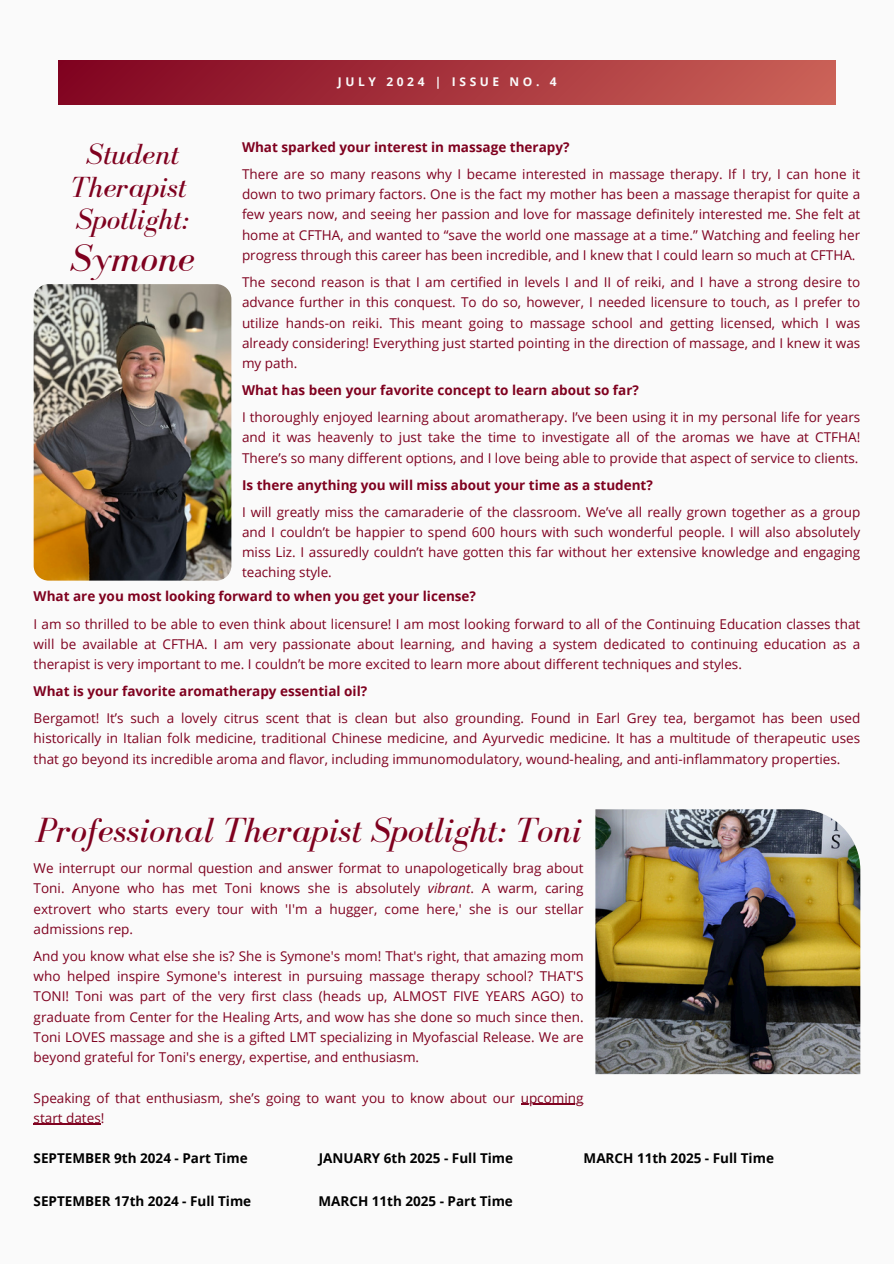
<style>
.page{position:relative;width:894px;height:1264px;background:#fff}
.page>*{position:absolute;margin:0;border:0;box-sizing:border-box;transform-origin:0 0}
.t1{font:italic 39px "Bodoni FLF";color:#7f011f}
.t2{font:italic 36px "Bodoni FLF";color:#7f011f}
.t3{font:italic 30px/32.7px "Bodoni FLF";color:#7f011f;text-align:center}
.t4{font:13.5px/20.2px "Open Sans";color:#7f011f;text-align:justify}
.t5{font:700 13.5px "Open Sans";color:#7f011f}
.t6{font:700 13.5px "Open Sans";color:#000}
.t7{font:700 12px "Open Sans";letter-spacing:.3em;color:#fafafa}
.s1{font-style:italic}
</style>
<div class="page">
<div style="left:0;top:0;width:893px;height:1263px;background:#fafafa"></div>
<div style="left:59px;top:60px;width:776px;height:45px;background:linear-gradient(to right,#810421,#cb6258)"></div>
<img style="left:595px;top:809px;width:265px;height:265px">
<img style="left:34px;top:284px;width:197px;height:296px;border-radius:15px">
<hr style="left:520px;top:1103px;width:63px;height:1px;background:#7f011f">
<hr style="left:34px;top:1123px;width:67px;height:1px;background:#7f011f">
<p class="t7" style="left:338px;top:73px;width:220px">JULY 2024 | ISSUE NO. 4</p>
<h4 class="t5" style="left:242px;top:137px;width:329px">What sparked your interest in massage therapy?</h4>
<h3 class="t4" style="left:242px;top:164px;width:619px">There are so many reasons why I became interested in massage therapy. If I try, I can hone it down to two primary factors. One is the fact my mother has been a massage therapist for quite a few years now, and seeing her passion and love for massage definitely interested me. She felt at home at CFTHA, and wanted to “save the world one massage at a time.” Watching and feeling her progress through this career has been incredible, and I knew that I could learn so much at CFTHA.</h3>
<h4 class="t4" style="left:242px;top:272px;width:619px">The second reason is that I am certified in levels I and II of reiki, and I have a strong desire to advance further in this conquest. To do so, however, I needed licensure to touch, as I prefer to utilize hands-on reiki. This meant going to massage school and getting licensed, which I was already considering! Everything just started pointing in the direction of massage, and I knew it was my path.</h4>
<h3 class="t5" style="left:242px;top:380px;width:398px">What has been your favorite concept to learn about so far?</h3>
<h4 class="t4" style="left:242px;top:407px;width:619px">I thoroughly enjoyed learning about aromatherapy. I’ve been using it in my personal life for years and it was heavenly to just take the time to investigate all of the aromas we have at CTFHA!<br>There’s so many different options, and I love being able to provide that aspect of service to clients.</h4>
<h1 class="t5" style="left:242px;top:475px;width:412px">Is there anything you will miss about your time as a student?</h1>
<h4 class="t4" style="left:242px;top:501px;width:619px">I will greatly miss the camaraderie of the classroom. We’ve all really grown together as a group and I couldn’t be happier to spend 600 hours with such wonderful people. I will also absolutely miss Liz. I assuredly couldn’t have gotten this far without her extensive knowledge and engaging teaching style.</h4>
<h4 class="t5" style="left:34px;top:587px;width:444px">What are you most looking forward to when you get your license?</h4>
<h4 class="t4" style="left:34px;top:613px;width:827px">I am so thrilled to be able to even think about licensure! I am most looking forward to all of the Continuing Education classes that will be available at CFTHA. I am very passionate about learning, and having a system dedicated to continuing education as a therapist is very important to me. I couldn’t be more excited to learn more about different techniques and styles.</h4>
<p class="t5" style="left:34px;top:681px;width:335px">What is your favorite aromatherapy essential oil?</p>
<h3 class="t4" style="left:34px;top:707px;width:827px">Bergamot! It’s such a lovely citrus scent that is clean but also grounding. Found in Earl Grey tea, bergamot has been used historically in Italian folk medicine, traditional Chinese medicine, and Ayurvedic medicine. It has a multitude of therapeutic uses that go beyond its incredible aroma and flavor, including immunomodulatory, wound-healing, and anti-inflammatory properties.</h3>
<h3 class="t3" style="left:71px;top:138px;width:120px">Student<br>Therapist<br>Spotlight:</h3>
<h3 class="t1" style="left:70px;top:237px;width:126px">Symone</h3>
<h4 class="t2" style="left:36px;top:810px;width:547px">Professional Therapist Spotlight: Toni</h4>
<h3 class="t4" style="left:34px;top:857px;width:551px">We interrupt our normal question and answer format to unapologetically brag about Toni. Anyone who has met Toni knows she is absolutely <span class="s1">vibrant</span>. A warm, caring extrovert who starts every tour with 'I'm a hugger, come here,' she is our stellar admissions rep.</h3>
<h4 class="t4" style="left:34px;top:945px;width:551px">And you know what else she is? She is Symone's mom! That's right, that amazing mom who helped inspire Symone's interest in pursuing massage therapy school? THAT'S TONI! Toni was part of the very first class (heads up, ALMOST FIVE YEARS AGO) to graduate from Center for the Healing Arts, and wow has she done so much since then.<br>Toni LOVES massage and she is a gifted LMT specializing in Myofascial Release. We are beyond grateful for Toni's energy, expertise, and enthusiasm.</h4>
<h4 class="t4" style="left:34px;top:1087px;width:551px">Speaking of that enthusiasm, she’s going to want you to know about our upcoming</h4>
<h3 class="t4" style="left:34px;top:1107px;width:72px">start dates!</h3>
<h3 class="t6" style="left:34px;top:1148px;width:215px">SEPTEMBER 9th 2024 - Part Time</h3>
<h3 class="t6" style="left:34px;top:1190px;width:219px">SEPTEMBER 17th 2024 - Full Time</h3>
<h3 class="t6" style="left:319px;top:1148px;width:196px">JANUARY 6th 2025 - Full Time</h3>
<h3 class="t6" style="left:318px;top:1190px;width:196px">MARCH 11th 2025 - Part Time</h3>
<p class="t6" style="left:583px;top:1148px;width:192px">MARCH 11th 2025 - Full Time</p>
</div>
